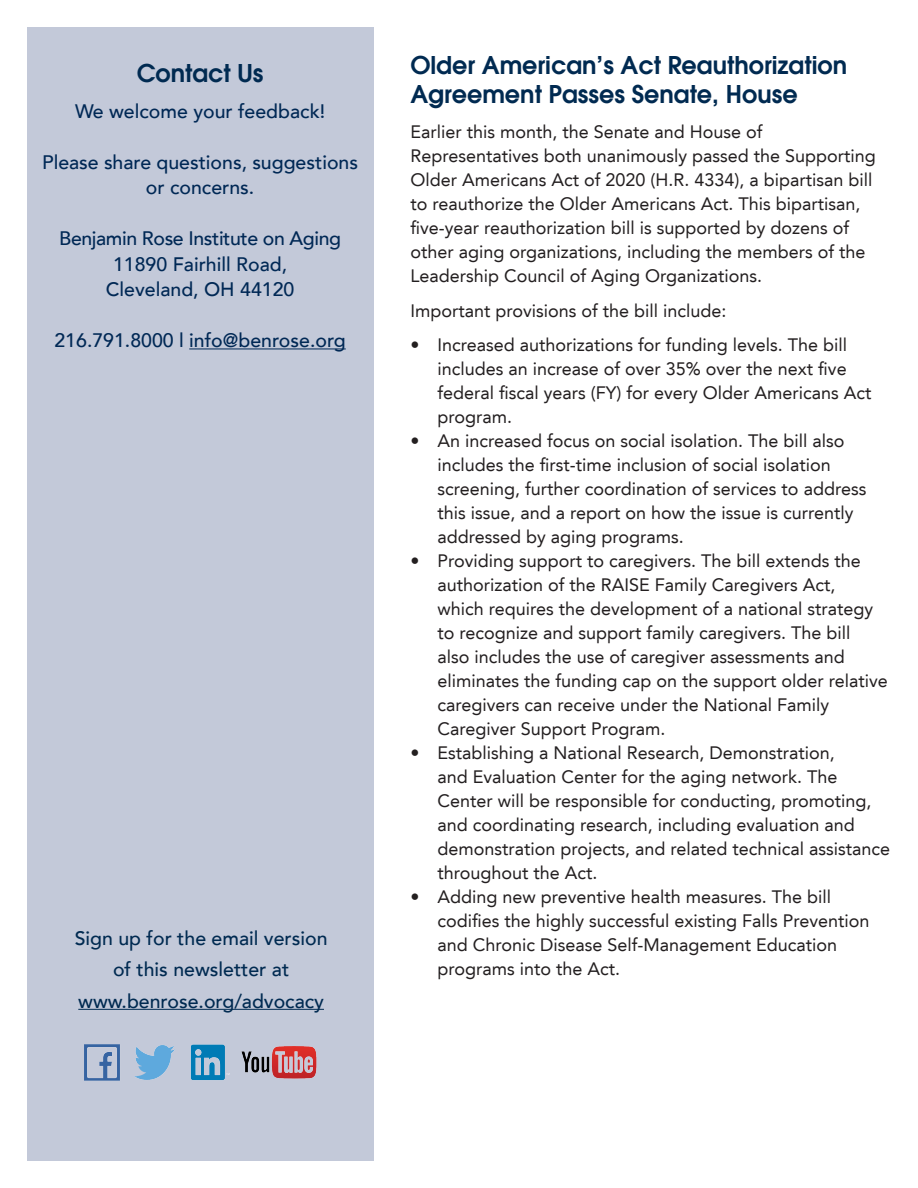
<style>
.page{position:relative;width:918px;height:1188px;background:#fff}
.page>*{position:absolute;margin:0;border:0;box-sizing:border-box;transform-origin:0 0}
.Headline{font:600 24px/28.8px "Avant Garde";color:#002a51}
.t1{font:500 19.5px "Avenir LT";color:#002855}
.t2{font:500 19.5px "Avenir LT";color:#002a51}
.t3{font:500 19.5px "Avenir LT";letter-spacing:-.02em;color:#002855}
.t4{font:18px/24px "Avenir LT";color:#231f20}
</style>
<div class="page">
<div style="left:27px;top:27px;width:346px;height:1134px;background:#c3c9d9"></div>
<hr style="left:189px;top:348px;width:157px;height:1px;background:#002855">
<hr style="left:78px;top:1009px;width:246px;height:1px;background:#002a51">
<img style="left:84px;top:1045px;width:233px;height:36px">
<p class="Headline" style="left:137px;top:58px;width:128px">Contact Us</p>
<p class="t1" style="left:75px;top:100px;width:252px">We welcome your feedback!</p>
<p class="t1" style="left:42px;top:151px;width:318px">Please share questions, suggestions</p>
<p class="t1" style="left:146px;top:176px;width:110px">or concerns.</p>
<p class="t3" style="left:59px;top:227px;width:283px">Benjamin Rose Institute on Aging</p>
<p class="t1" style="left:113px;top:253px;width:176px">11890 Fairhill Road,</p>
<p class="t1" style="left:106px;top:278px;width:190px">Cleveland, OH 44120</p>
<p class="t1" style="left:54px;top:329px;width:293px">216.791.8000 l info@benrose.org</p>
<p class="t2" style="left:75px;top:927px;width:254px">Sign up for the email version</p>
<p class="t2" style="left:113px;top:958px;width:178px">of this newsletter at</p>
<p class="t2" style="left:78px;top:990px;width:247px">www.benrose.org/advocacy</p>
<p class="Headline" style="left:410px;top:51px;width:438px">Older American’s Act Reauthorization<br>Agreement Passes Senate, House</p>
<p class="t4" style="left:410px;top:120px;width:467px">Earlier this month, the Senate and House of Representatives both unanimously passed the Supporting Older Americans Act of 2020 (H.R. 4334), a bipartisan bill to reauthorize the Older Americans Act. This bipartisan, five-year reauthorization bill is supported by dozens of other aging organizations, including the members of the Leadership Council of Aging Organizations.</p>
<p class="t4" style="left:410px;top:298px;width:318px">Important provisions of the bill include:</p>
<p class="t4" style="left:437px;top:333px;width:436px;text-indent:-27px">• Increased authorizations for funding levels. The bill includes an increase of over 35% over the next five federal fiscal years (FY) for every Older Americans Act program.</p>
<p class="t4" style="left:437px;top:429px;width:430px;text-indent:-27px">• An increased focus on social isolation. The bill also includes the first-time inclusion of social isolation screening, further coordination of services to address this issue, and a report on how the issue is currently addressed by aging programs.</p>
<p class="t4" style="left:437px;top:549px;width:452px;text-indent:-27px">• Providing support to caregivers. The bill extends the authorization of the RAISE Family Caregivers Act,<br>which requires the development of a national strategy to recognize and support family caregivers. The bill<br>also includes the use of caregiver assessments and eliminates the funding cap on the support older relative caregivers can receive under the National Family Caregiver Support Program.</p>
<p class="t4" style="left:437px;top:741px;width:454px;text-indent:-27px">• Establishing a National Research, Demonstration,<br>and Evaluation Center for the aging network. The Center will be responsible for conducting, promoting, and coordinating research, including evaluation and demonstration projects, and related technical assistance throughout the Act.</p>
<p class="t4" style="left:437px;top:885px;width:434px;text-indent:-27px">• Adding new preventive health measures. The bill codifies the highly successful existing Falls Prevention and Chronic Disease Self-Management Education programs into the Act.</p>
</div>
